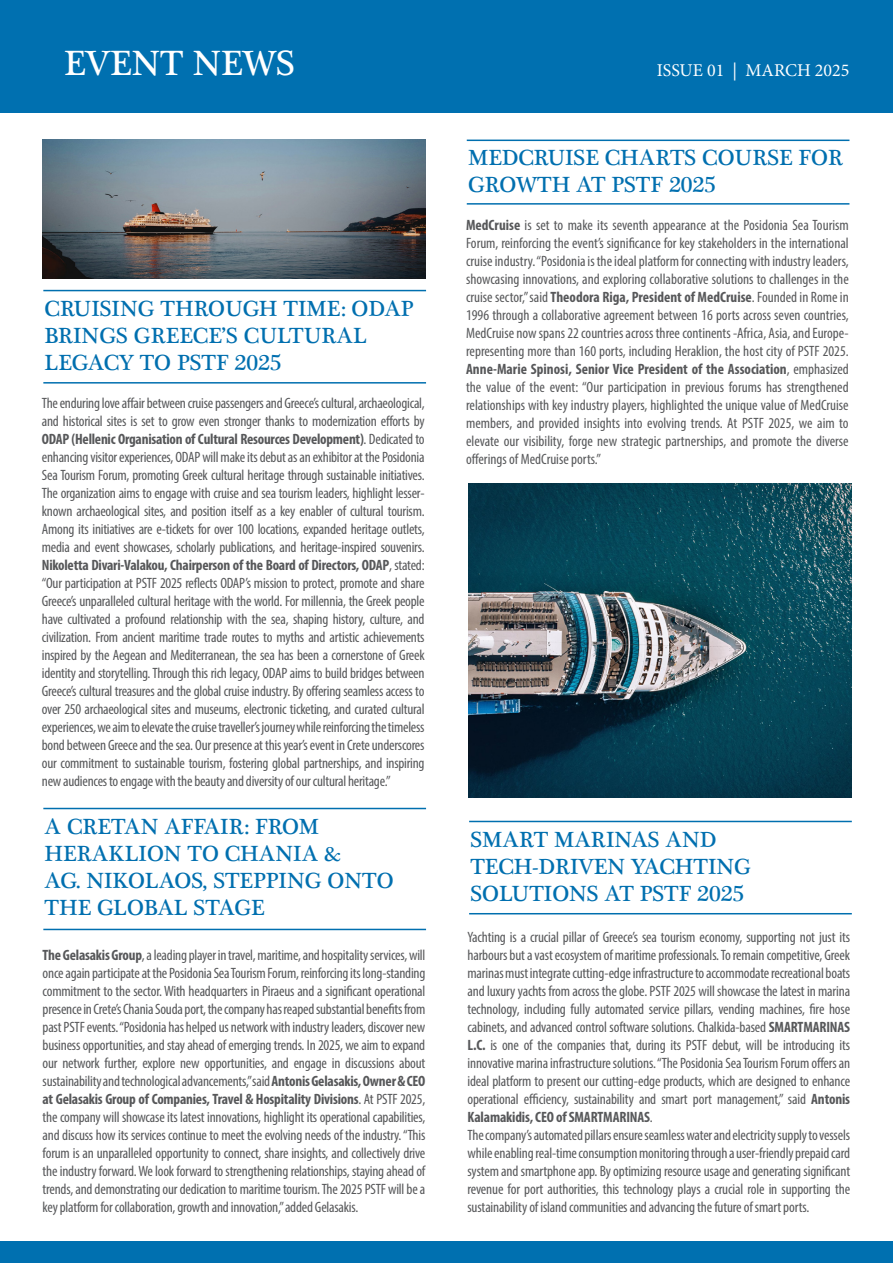
<style>
.page{position:relative;width:893px;height:1263px;background:#fff}
.page>*{position:absolute;margin:0;border:0;box-sizing:border-box;transform-origin:0 0}
.t1{font:36px "Plantagenet Cherokee";color:#fff}
.t2{font:22.5px/27px "Plantagenet Cherokee";color:#006faf}
.t3{font:18px "Minion Pro";color:#fff}
.t4{font:condensed 15px/18px "Myriad Pro";letter-spacing:-.01em;color:#57585a;text-align:justify}
.s1{font-weight:700}
</style>
<div class="page">
<div style="left:0;top:0;width:893px;height:112px;background:#0070b0"></div>
<hr style="left:469px;top:913px;width:383px;height:1px;background:#006faf">
<hr style="left:469px;top:821px;width:383px;height:1px;background:#006faf">
<hr style="left:43px;top:382px;width:383px;height:2px;background:#006faf">
<hr style="left:43px;top:929px;width:383px;height:1px;background:#006faf">
<hr style="left:43px;top:290px;width:383px;height:1px;background:#006faf">
<hr style="left:43px;top:808px;width:383px;height:1px;background:#006faf">
<hr style="left:467px;top:203px;width:382px;height:2px;background:#006faf">
<hr style="left:467px;top:140px;width:382px;height:1px;background:#006faf">
<img style="left:43px;top:140px;width:382px;height:138px">
<img style="left:468px;top:484px;width:383px;height:313px">
<div style="left:0;top:1242px;width:893px;height:21px;background:#0070b0"></div>
<p class="t1" style="left:64px;top:41px;width:233px">EVENT NEWS</p>
<p class="t3" style="left:657px;top:58px;width:194px">ISSUE 01 | MARCH 2025</p>
<p class="t2" style="left:45px;top:296px;width:370px">CRUISING THROUGH TIME: ODAP<br>BRINGS GREECE’S CULTURAL<br>LEGACY TO PSTF 2025</p>
<p class="t4" style="left:42px;top:394px;width:384px">The enduring love affair between cruise passengers and Greece’s cultural, archaeological, and historical sites is set to grow even stronger thanks to modernization efforts by <span class="s1">ODAP (Hellenic Organisation of Cultural Resources Development)</span>. Dedicated to enhancing visitor experiences, ODAP will make its debut as an exhibitor at the Posidonia Sea Tourism Forum, promoting Greek cultural heritage through sustainable initiatives.<br>The organization aims to engage with cruise and sea tourism leaders, highlight lesser&shy;known archaeological sites, and position itself as a key enabler of cultural tourism.<br>Among its initiatives are e-tickets for over 100 locations, expanded heritage outlets, media and event showcases, scholarly publications, and heritage-inspired souvenirs.<br><span class="s1">Nikoletta Divari-Valakou, Chairperson of the Board of Directors, ODAP</span>, stated: “Our participation at PSTF 2025 reflects ODAP’s mission to protect, promote and share Greece’s unparalleled cultural heritage with the world. For millennia, the Greek people have cultivated a profound relationship with the sea, shaping history, culture, and civilization. From ancient maritime trade routes to myths and artistic achievements inspired by the Aegean and Mediterranean, the sea has been a cornerstone of Greek identity and storytelling. Through this rich legacy, ODAP aims to build bridges between Greece’s cultural treasures and the global cruise industry. By offering seamless access to over 250 archaeological sites and museums, electronic ticketing, and curated cultural experiences, we aim to elevate the cruise traveller’s journey while reinforcing the timeless bond between Greece and the sea. Our presence at this year’s event in Crete underscores our commitment to sustainable tourism, fostering global partnerships, and inspiring new audiences to engage with the beauty and diversity of our cultural heritage.”</p>
<p class="t2" style="left:45px;top:814px;width:350px">A CRETAN AFFAIR: FROM<br>HERAKLION TO CHANIA &amp;<br>AG. NIKOLAOS, STEPPING ONTO<br>THE GLOBAL STAGE</p>
<p class="t4" style="left:43px;top:946px;width:384px"><span class="s1">The Gelasakis Group</span>, a leading player in travel, maritime, and hospitality services, will once again participate at the Posidonia Sea Tourism Forum, reinforcing its long-standing commitment to the sector. With headquarters in Piraeus and a significant operational presence in Crete’s Chania Souda port, the company has reaped substantial benefits from past PSTF events. “Posidonia has helped us network with industry leaders, discover new business opportunities, and stay ahead of emerging trends. In 2025, we aim to expand our network further, explore new opportunities, and engage in discussions about sustainability and technological advancements,” said <span class="s1">Antonis Gelasakis, Owner &amp; CEO at Gelasakis Group of Companies, Travel &amp; Hospitality Divisions</span>. At PSTF 2025, the company will showcase its latest innovations, highlight its operational capabilities, and discuss how its services continue to meet the evolving needs of the industry. “This forum is an unparalleled opportunity to connect, share insights, and collectively drive the industry forward. We look forward to strengthening relationships, staying ahead of trends, and demonstrating our dedication to maritime tourism. The 2025 PSTF will be a key platform for collaboration, growth and innovation,” added Gelasakis.</p>
<p class="t2" style="left:468px;top:145px;width:376px">MEDCRUISE CHARTS COURSE FOR<br>GROWTH AT PSTF 2025</p>
<p class="t4" style="left:466px;top:216px;width:384px"><span class="s1">MedCruise</span> is set to make its seventh appearance at the Posidonia Sea Tourism Forum, reinforcing the event’s significance for key stakeholders in the international cruise industry. “Posidonia is the ideal platform for connecting with industry leaders, showcasing innovations, and exploring collaborative solutions to challenges in the cruise sector,” said <span class="s1">Theodora Riga, President of MedCruise</span>. Founded in Rome in 1996 through a collaborative agreement between 16 ports across seven countries, MedCruise now spans 22 countries across three continents -Africa, Asia, and Europe&shy;representing more than 160 ports, including Heraklion, the host city of PSTF 2025.<br><span class="s1">Anne-Marie Spinosi, Senior Vice President of the Association</span>, emphasized the value of the event: “Our participation in previous forums has strengthened relationships with key industry players, highlighted the unique value of MedCruise members, and provided insights into evolving trends. At PSTF 2025, we aim to elevate our visibility, forge new strategic partnerships, and promote the diverse offerings of MedCruise ports.”</p>
<p class="t2" style="left:470px;top:827px;width:282px">SMART MARINAS AND<br>TECH-DRIVEN YACHTING<br>SOLUTIONS AT PSTF 2025</p>
<p class="t4" style="left:467px;top:928px;width:384px">Yachting is a crucial pillar of Greece’s sea tourism economy, supporting not just its harbours but a vast ecosystem of maritime professionals. To remain competitive, Greek marinas must integrate cutting-edge infrastructure to accommodate recreational boats and luxury yachts from across the globe. PSTF 2025 will showcase the latest in marina technology, including fully automated service pillars, vending machines, fire hose cabinets, and advanced control software solutions. Chalkida-based <span class="s1">SMARTMARINAS L.C.</span> is one of the companies that, during its PSTF debut, will be introducing its innovative marina infrastructure solutions. “The Posidonia Sea Tourism Forum offers an ideal platform to present our cutting-edge products, which are designed to enhance operational efficiency, sustainability and smart port management,” said <span class="s1">Antonis Kalamakidis, CEO of SMARTMARINAS</span>.</p>
<p class="t4" style="left:467px;top:1126px;width:384px">The company’s automated pillars ensure seamless water and electricity supply to vessels while enabling real-time consumption monitoring through a user-friendly prepaid card system and smartphone app. By optimizing resource usage and generating significant revenue for port authorities, this technology plays a crucial role in supporting the sustainability of island communities and advancing the future of smart ports.</p>
</div>
